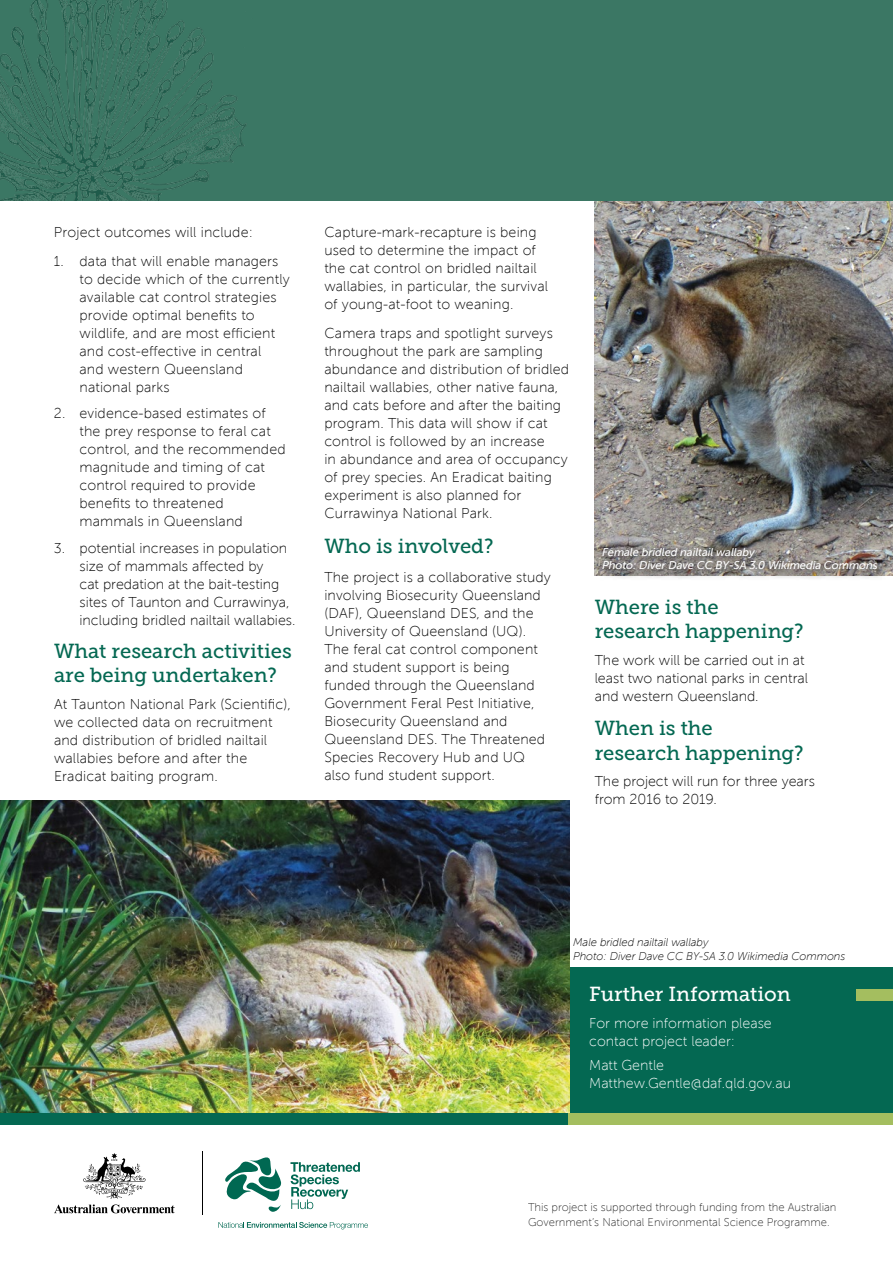
<style>
.page{position:relative;width:893px;height:1263px;background:#fff}
.page>*{position:absolute;margin:0;border:0;box-sizing:border-box;transform-origin:0 0}
.t1{font:20.25px/24.3px "Museo Slab 500";color:#046852}
.t2{font:20.25px "Museo Slab 500";color:#fff}
.t3{font:14.25px/18px "Museo Sans 100";letter-spacing:.01em;color:#000}
.t4{font:14.25px/18px "Museo Sans 100";color:#fff}
.t5{font:11.25px/15px "Museo Sans 100";color:#000}
.t6{font:italic 11.25px/13.5px "Museo Sans 500";letter-spacing:-.01em;color:#fff}
.t7{font:italic 11.25px/13.5px "Museo Sans 100";letter-spacing:-.01em;color:#000}
</style>
<div class="page">
<img style="left:595px;top:201px;width:298px;height:374px">
<div style="left:0;top:0;width:893px;height:201px;background:#3b7764"></div>
<svg style="left:54px;top:1153px;width:121px;height:60px"></svg>
<hr style="left:203px;top:1150px;width:1px;height:64px;background:#000">
<svg style="left:290px;top:1162px;width:70px;height:47px"></svg>
<svg style="left:225px;top:1157px;width:56px;height:55px"></svg>
<svg style="left:218px;top:1222px;width:150px;height:7px"></svg>
<div style="left:568px;top:967px;width:325px;height:147px;background:#046852"></div>
<img style="left:0;top:800px;width:569px;height:314px">
<div style="left:857px;top:989px;width:36px;height:12px;background:#a4be5f"></div>
<img style="left:0;top:0;width:246px;height:201px">
<div style="left:0;top:1114px;width:893px;height:11px;background:#046852"></div>
<div style="left:568px;top:1114px;width:325px;height:11px;background:#a4be5f"></div>
<div style="left:598px;top:544px;width:290px;height:37px;background:#000;opacity:.75"></div>
<p class="t3" style="left:54px;top:224px;width:200px">Project outcomes will include:</p>
<p class="t3" style="left:80px;top:252px;width:212px;text-indent:-26px">1. data that will enable managers to decide which of the currently available cat control strategies provide optimal benefits to wildlife, and are most efficient and cost-effective in central<br>and western Queensland national parks</p>
<p class="t3" style="left:80px;top:405px;width:208px;text-indent:-26px">2. evidence-based estimates of the prey response to feral cat control, and the recommended magnitude and timing of cat control required to provide benefits to threatened mammals in Queensland</p>
<p class="t3" style="left:80px;top:539px;width:218px;text-indent:-26px">3. potential increases in population size of mammals affected by<br>cat predation at the bait-testing sites of Taunton and Currawinya, including bridled nailtail wallabies.</p>
<h1 class="t1" style="left:54px;top:639px;width:239px">What research activities are being undertaken?</h1>
<p class="t3" style="left:54px;top:695px;width:238px">At Taunton National Park (Scientific), we collected data on recruitment and distribution of bridled nailtail wallabies before and after the Eradicat baiting program.</p>
<p class="t3" style="left:324px;top:224px;width:225px">Capture-mark-recapture is being used to determine the impact of the cat control on bridled nailtail wallabies, in particular, the survival of young-at-foot to weaning.</p>
<p class="t3" style="left:324px;top:324px;width:246px">Camera traps and spotlight surveys throughout the park are sampling abundance and distribution of bridled nailtail wallabies, other native fauna, and cats before and after the baiting program. This data will show if cat control is followed by an increase<br>in abundance and area of occupancy of prey species. An Eradicat baiting experiment is also planned for Currawinya National Park.</p>
<h1 class="t1" style="left:324px;top:534px;width:171px">Who is involved?</h1>
<p class="t3" style="left:324px;top:568px;width:228px">The project is a collaborative study involving Biosecurity Queensland (DAF), Queensland DES, and the<br>University of Queensland (UQ).<br>The feral cat control component and student support is being funded through the Queensland<br>Government Feral Pest Initiative,<br>Biosecurity Queensland and<br>Queensland DES. The Threatened<br>Species Recovery Hub and UQ also fund student support.</p>
<p class="t6" style="left:602px;top:545px;width:277px">Female bridled nailtail wallaby<br>Photo: Diver Dave CC BY-SA 3.0 Wikimedia Commons</p>
<h1 class="t1" style="left:595px;top:595px;width:211px">Where is the research happening?</h1>
<p class="t3" style="left:595px;top:651px;width:215px">The work will be carried out in at least two national parks in central and western Queensland.</p>
<h1 class="t1" style="left:595px;top:716px;width:211px">When is the<br>research happening?</h1>
<p class="t3" style="left:595px;top:772px;width:222px">The project will run for three years from 2016 to 2019.</p>
<p class="t7" style="left:573px;top:936px;width:274px">Male bridled nailtail wallaby<br>Photo: Diver Dave CC BY-SA 3.0 Wikimedia Commons</p>
<h1 class="t2" style="left:589px;top:983px;width:203px">Further Information</h1>
<p class="t4" style="left:589px;top:1014px;width:184px">For more information please contact project leader:</p>
<p class="t4" style="left:589px;top:1056px;width:203px">Matt Gentle<br>Matthew.Gentle@daf.qld.gov.au</p>
<p class="t5" style="left:528px;top:1200px;width:310px">This project is supported through funding from the Australian<br>Government’s National Environmental Science Programme.</p>
</div>
